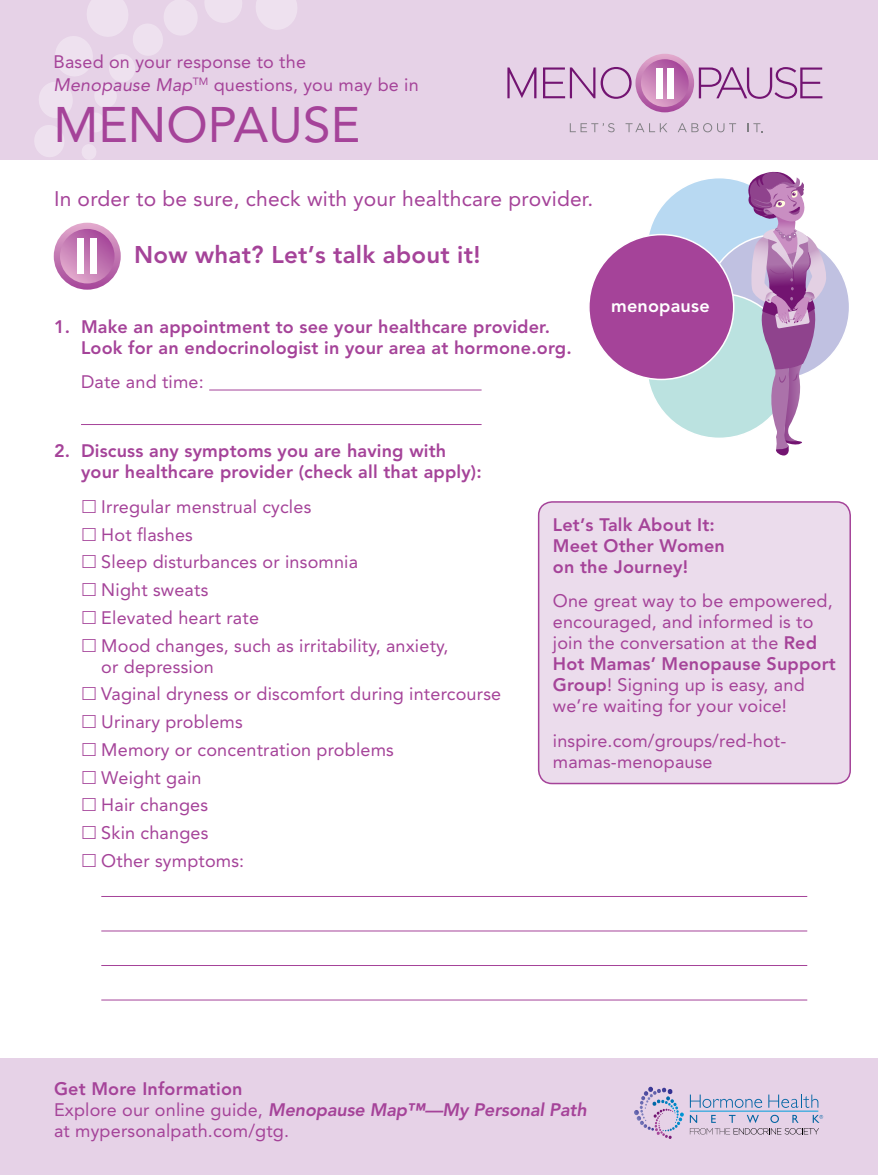
<style>
.page{position:relative;width:878px;height:1175px;background:#fff}
.page>*{position:absolute;margin:0;border:0;box-sizing:border-box;transform-origin:0 0}
.t1{font:49.5px "Avenir";color:#a54399}
.t2{font:800 24px "Avenir";letter-spacing:.01em;color:#a54399}
.t3{font:21px "Avenir";letter-spacing:.01em;color:#a54399}
.t4{font:18px/27.8px "Avenir";letter-spacing:.01em;color:#a54399}
.t5{font:800 18px/21px "Avenir";letter-spacing:.01em;color:#a54399}
.t6{font:800 18px "Avenir";letter-spacing:.01em;color:#fff}
.s1{font-style:italic}
.s2{font-weight:800}
.s3{font-weight:800;font-style:italic}
</style>
<div class="page">
<hr style="left:209px;top:389px;width:272px;height:1px;background:#a54399">
<hr style="left:81px;top:424px;width:400px;height:1px;background:#a54399">
<hr style="left:101px;top:896px;width:706px;height:1px;background:#a54399">
<hr style="left:101px;top:930px;width:706px;height:1px;background:#a54399">
<hr style="left:101px;top:965px;width:706px;height:1px;background:#a54399">
<hr style="left:101px;top:999px;width:706px;height:1px;background:#a54399">
<div style="left:0;top:0;width:878px;height:160px;background:#e6d2e7"></div>
<svg style="left:34px;top:0;width:263px;height:160px"></svg>
<svg style="left:635px;top:54px;width:59px;height:58px"></svg>
<svg style="left:641px;top:59px;width:47px;height:48px"></svg>
<svg style="left:569px;top:123px;width:45px;height:9px"></svg>
<svg style="left:625px;top:123px;width:42px;height:9px"></svg>
<svg style="left:678px;top:123px;width:58px;height:9px"></svg>
<svg style="left:747px;top:123px;width:15px;height:9px"></svg>
<svg style="left:543px;top:67px;width:88px;height:32px"></svg>
<div style="left:656px;top:68px;width:6px;height:30px;background:#fff"></div>
<div style="left:667px;top:68px;width:6px;height:30px;background:#fff"></div>
<svg style="left:698px;top:67px;width:124px;height:32px"></svg>
<svg style="left:507px;top:67px;width:29px;height:31px"></svg>
<div style="left:538px;top:502px;width:312px;height:281px;background:#ebdcec;border-radius:14px"></div>
<div style="left:538px;top:501px;width:312px;height:283px;border:2px solid #a54399;border-radius:14px"></div>
<div style="left:0;top:1058px;width:878px;height:116px;background:#e6d2e7"></div>
<svg style="left:634px;top:1086px;width:189px;height:52px"></svg>
<svg style="left:54px;top:223px;width:67px;height:67px"></svg>
<svg style="left:60px;top:229px;width:54px;height:54px;background:#c378b2"></svg>
<div style="left:77px;top:239px;width:7px;height:35px;background:#fff"></div>
<div style="left:90px;top:239px;width:7px;height:35px;background:#fff"></div>
<div style="left:646px;top:178px;width:145px;height:144px;background:#b8d9f2;border-radius:50%"></div>
<div style="left:704px;top:235px;width:145px;height:144px;background:#c0c1e1;border-radius:50%"></div>
<div style="left:646px;top:293px;width:145px;height:145px;background:#bbe2e0;border-radius:50%"></div>
<div style="left:589px;top:235px;width:144px;height:144px;background:#a54399;border-radius:50%"></div>
<svg style="left:743px;top:171px;width:83px;height:285px"></svg>
<p class="t4" style="left:54px;top:51px;width:366px;line-height:22.5px">Based on your response to the<br><span class="s1">Menopause Map</span><sup>TM</sup> questions, you may be in</p>
<h1 class="t1" style="left:54px;top:96px;width:308px">MENOPAUSE</h1>
<p class="t3" style="left:54px;top:186px;width:541px">In order to be sure, check with your healthcare provider.</p>
<h2 class="t2" style="left:134px;top:240px;width:348px">Now what? Let’s talk about it!</h2>
<p class="t5" style="left:81px;top:316px;width:492px;text-indent:-27px">1. Make an appointment to see your healthcare provider.<br>Look for an endocrinologist in your area at hormone.org.</p>
<p class="t4" style="left:81px;top:368px;width:124px">Date and time:</p>
<p class="t6" style="left:611px;top:295px;width:100px">menopause</p>
<p class="t5" style="left:81px;top:440px;width:402px;text-indent:-27px">2. Discuss any symptoms you are having with your healthcare provider (check all that apply):</p>
<p class="t4" style="left:101px;top:493px;width:348px">Irregular menstrual cycles<br>Hot flashes<br>Sleep disturbances or insomnia<br>Night sweats<br>Elevated heart rate<br>Mood changes, such as irritability, anxiety,</p>
<p class="t4" style="left:101px;top:652px;width:401px">or depression<br>Vaginal dryness or discomfort during intercourse<br>Urinary problems<br>Memory or concentration problems<br>Weight gain<br>Hair changes<br>Skin changes<br>Other symptoms:</p>
<p class="t5" style="left:553px;top:514px;width:173px">Let’s Talk About It:<br>Meet Other Women on the Journey!</p>
<p class="t4" style="left:553px;top:590px;width:284px;line-height:21px">One great way to be empowered, encouraged, and informed is to join the conversation at the <span class="s2">Red<br>Hot Mamas’ Menopause Support<br>Group</span>! Signing up is easy, and we’re waiting for your voice!</p>
<p class="t4" style="left:553px;top:730px;width:235px;line-height:21px">inspire.com/groups/red-hot&shy;mamas-menopause</p>
<p class="t4" style="left:54px;top:1078px;width:534px;line-height:21px"><span class="s2">Get More Information<br></span>Explore our online guide, <span class="s3">Menopause Map™—My Personal Path </span>at mypersonalpath.com/gtg.</p>
</div>
